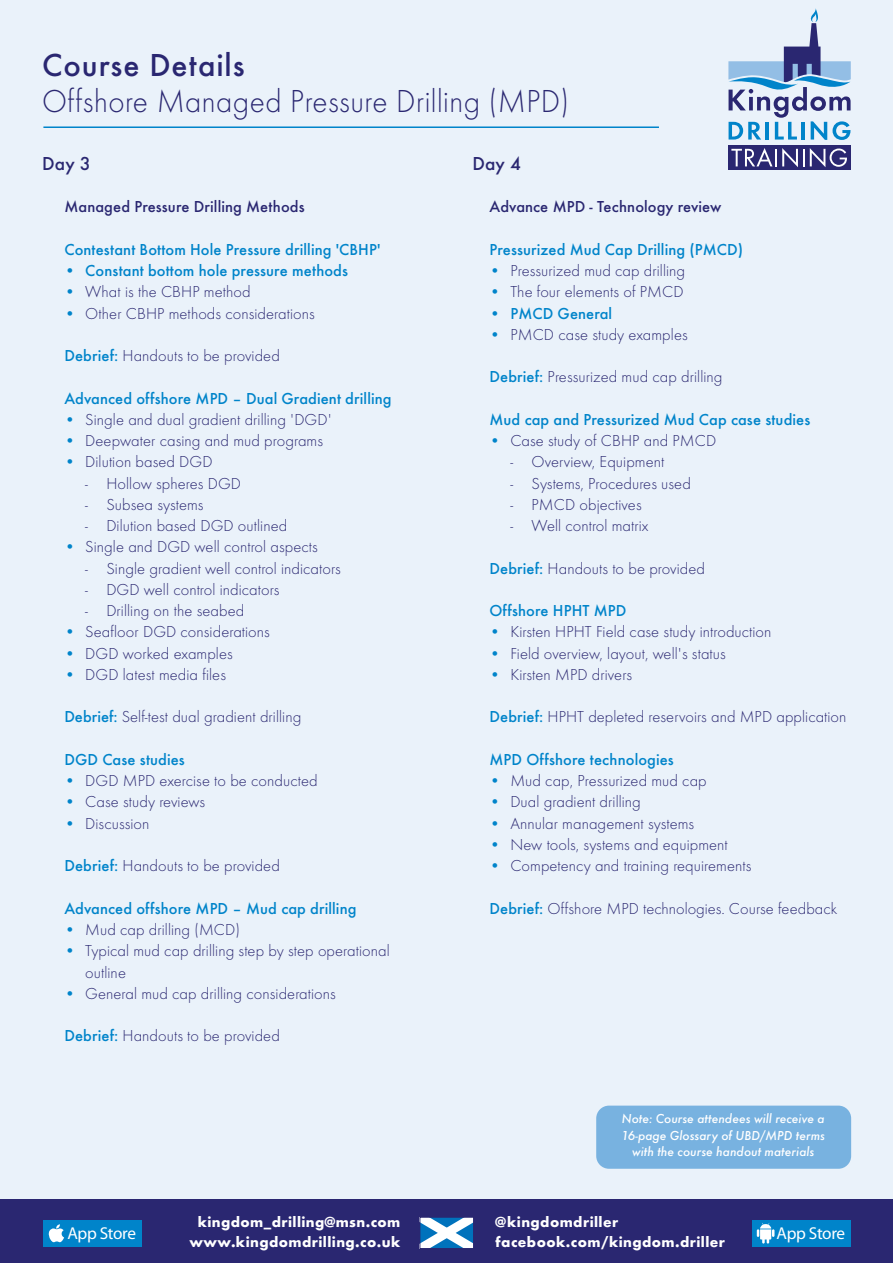
<style>
.page{position:relative;width:893px;height:1263px;background:#eaf2fa}
.page>*{position:absolute;margin:0;border:0;box-sizing:border-box;transform-origin:0 0}
.t1{font:300 33px "Futura T";letter-spacing:.015em;color:#2a2771;scale:.95 1}
.t2{font:500 33px "Futura T";letter-spacing:.025em;color:#2a2771}
.t3{font:500 19.5px "Futura T";letter-spacing:.01em;color:#2a2771}
.t4{font:17.25px "Myriad";letter-spacing:-.025em;color:#fff}
.t5{font:300 16.5px/21.3px "Futura T";letter-spacing:.005em;color:#2a2771}
.t6{font:500 16.5px "Futura T";letter-spacing:.005em;color:#0084ca}
.t7{font:500 16.5px "Futura T";letter-spacing:.005em;color:#2a2771}
.t8{font:700 15px/19.5px "Futura T";letter-spacing:.03em;color:#fff}
.t9{font:italic 500 13.5px/16.5px "Futura T";color:#fff;text-align:center}
.s1{font-weight:300}
.s2{color:#0084ca}
.s3{font-weight:500;color:#0084ca}
</style>
<div class="page">
<div style="left:0;top:1199px;width:893px;height:64px;background:#2a2771"></div>
<svg style="left:422px;top:1219px;width:50px;height:28px"></svg>
<div style="left:420px;top:1217px;width:54px;height:32px;border:1px solid #2a2771"></div>
<div style="left:752px;top:1220px;width:99px;height:26px;background:#0084ca"></div>
<svg style="left:757px;top:1223px;width:17px;height:20px"></svg>
<div style="left:43px;top:1220px;width:99px;height:27px;background:#0084ca"></div>
<svg style="left:49px;top:1224px;width:15px;height:18px"></svg>
<div style="left:728px;top:145px;width:123px;height:25px;background:#2a2771"></div>
<svg style="left:731px;top:148px;width:116px;height:19px"></svg>
<svg style="left:728px;top:8px;width:123px;height:132px"></svg>
<div style="left:596px;top:1105px;width:255px;height:64px;background:#78b2e0;border-radius:13px"></div>
<hr style="left:43px;top:126px;width:616px;height:2px;background:#0084ca">
<h1 class="t2" style="left:42px;top:45px;width:204px">Course Details</h1>
<h1 class="t1" style="left:42px;top:81px;width:556px">Offshore Managed Pressure Drilling (MPD)</h1>
<p class="t3" style="left:42px;top:152px;width:50px">Day 3</p>
<p class="t3" style="left:472px;top:152px;width:50px">Day 4</p>
<p class="t7" style="left:64px;top:197px;width:242px">Managed Pressure Drilling Methods</p>
<p class="t6" style="left:64px;top:240px;width:318px">Contestant Bottom Hole Pressure drilling 'CBHP'</p>
<p class="t6" style="left:64px;top:261px;width:285px"><span class="s1">•</span> Constant bottom hole pressure methods</p>
<p class="t5" style="left:64px;top:281px;width:188px"><span class="s2">•</span> What is the CBHP method</p>
<p class="t5" style="left:64px;top:302px;width:252px"><span class="s2">•</span> Other CBHP methods considerations</p>
<p class="t5" style="left:64px;top:345px;width:217px"><span class="s3">Debrief:</span> Handouts to be provided</p>
<p class="t6" style="left:64px;top:388px;width:329px">Advanced offshore MPD – Dual Gradient drilling</p>
<p class="t5" style="left:64px;top:409px;width:269px"><span class="s2">•</span> Single and dual gradient drilling 'DGD'</p>
<p class="t5" style="left:64px;top:430px;width:260px"><span class="s2">•</span> Deepwater casing and mud programs</p>
<p class="t5" style="left:64px;top:451px;width:150px"><span class="s2">•</span> Dilution based DGD</p>
<p class="t5" style="left:85px;top:472px;width:157px">- Hollow spheres DGD</p>
<p class="t5" style="left:85px;top:494px;width:120px">- Subsea systems</p>
<p class="t5" style="left:85px;top:515px;width:203px">- Dilution based DGD outlined</p>
<p class="t5" style="left:64px;top:536px;width:255px"><span class="s2">•</span> Single and DGD well control aspects</p>
<p class="t5" style="left:85px;top:557px;width:257px">- Single gradient well control indicators</p>
<p class="t5" style="left:85px;top:579px;width:196px">- DGD well control indicators</p>
<p class="t5" style="left:85px;top:600px;width:161px">- Drilling on the seabed</p>
<p class="t5" style="left:64px;top:621px;width:207px"><span class="s2">•</span> Seafloor DGD considerations</p>
<p class="t5" style="left:64px;top:642px;width:170px"><span class="s2">•</span> DGD worked examples</p>
<p class="t5" style="left:64px;top:664px;width:163px"><span class="s2">•</span> DGD latest media files</p>
<p class="t5" style="left:64px;top:706px;width:238px"><span class="s3">Debrief:</span> Self-test dual gradient drilling</p>
<p class="t6" style="left:64px;top:750px;width:122px">DGD Case studies</p>
<p class="t5" style="left:64px;top:770px;width:255px"><span class="s2">•</span> DGD MPD exercise to be conducted</p>
<p class="t5" style="left:64px;top:791px;width:142px"><span class="s2">•</span> Case study reviews</p>
<p class="t5" style="left:64px;top:812px;width:87px"><span class="s2">•</span> Discussion</p>
<p class="t5" style="left:64px;top:855px;width:217px"><span class="s3">Debrief:</span> Handouts to be provided</p>
<p class="t6" style="left:64px;top:899px;width:294px">Advanced offshore MPD – Mud cap drilling</p>
<p class="t5" style="left:64px;top:919px;width:177px"><span class="s2">•</span> Mud cap drilling (MCD)</p>
<p class="t5" style="left:85px;top:940px;width:306px;text-indent:-21px"><span class="s2">•</span> Typical mud cap drilling step by step operational outline</p>
<p class="t5" style="left:64px;top:982px;width:273px"><span class="s2">•</span> General mud cap drilling considerations</p>
<p class="t5" style="left:64px;top:1025px;width:217px"><span class="s3">Debrief:</span> Handouts to be provided</p>
<p class="t7" style="left:489px;top:197px;width:233px">Advance MPD - Technology review</p>
<p class="t6" style="left:489px;top:240px;width:255px">Pressurized Mud Cap Drilling (PMCD)</p>
<p class="t5" style="left:489px;top:260px;width:197px"><span class="s2">•</span> Pressurized mud cap drilling</p>
<p class="t5" style="left:489px;top:281px;width:196px"><span class="s2">•</span> The four elements of PMCD</p>
<p class="t6" style="left:489px;top:303px;width:124px"><span class="s1">•</span> PMCD General</p>
<p class="t5" style="left:489px;top:323px;width:200px"><span class="s2">•</span> PMCD case study examples</p>
<p class="t5" style="left:489px;top:366px;width:234px"><span class="s3">Debrief:</span> Pressurized mud cap drilling</p>
<p class="t6" style="left:489px;top:410px;width:322px">Mud cap and Pressurized Mud Cap case studies</p>
<p class="t5" style="left:489px;top:430px;width:228px"><span class="s2">•</span> Case study of CBHP and PMCD</p>
<p class="t5" style="left:510px;top:451px;width:155px">- Overview, Equipment</p>
<p class="t5" style="left:510px;top:472px;width:182px">- Systems, Procedures used</p>
<p class="t5" style="left:510px;top:494px;width:133px">- PMCD objectives</p>
<p class="t5" style="left:510px;top:515px;width:140px">- Well control matrix</p>
<p class="t5" style="left:489px;top:557px;width:217px"><span class="s3">Debrief:</span> Handouts to be provided</p>
<p class="t6" style="left:489px;top:601px;width:138px">Offshore HPHT MPD</p>
<p class="t5" style="left:489px;top:621px;width:284px"><span class="s2">•</span> Kirsten HPHT Field case study introduction</p>
<p class="t5" style="left:489px;top:642px;width:238px"><span class="s2">•</span> Field overview, layout, well's status</p>
<p class="t5" style="left:489px;top:664px;width:144px"><span class="s2">•</span> Kirsten MPD drivers</p>
<p class="t5" style="left:489px;top:706px;width:358px"><span class="s3">Debrief:</span> HPHT depleted reservoirs and MPD application</p>
<p class="t6" style="left:489px;top:750px;width:186px">MPD Offshore technologies</p>
<p class="t5" style="left:489px;top:770px;width:219px"><span class="s2">•</span> Mud cap, Pressurized mud cap</p>
<p class="t5" style="left:489px;top:791px;width:153px"><span class="s2">•</span> Dual gradient drilling</p>
<p class="t5" style="left:489px;top:812px;width:206px"><span class="s2">•</span> Annular management systems</p>
<p class="t5" style="left:489px;top:834px;width:240px"><span class="s2">•</span> New tools, systems and equipment</p>
<p class="t5" style="left:489px;top:855px;width:263px"><span class="s2">•</span> Competency and training requirements</p>
<p class="t5" style="left:489px;top:897px;width:349px"><span class="s3">Debrief:</span> Offshore MPD technologies. Course feedback</p>
<p class="t9" style="left:621px;top:1110px;width:205px">Note: Course attendees will receive a<br>16-page Glossary of UBD/MPD terms with the course handout materials</p>
<p class="t8" style="left:190px;top:1212px;width:212px;text-align:center">kingdom_drilling@msn.com www.kingdomdrilling.co.uk</p>
<p class="t8" style="left:495px;top:1212px;width:231px">@kingdomdriller facebook.com/kingdom.driller</p>
<p class="t4" style="left:67px;top:1224px;width:70px">App Store</p>
<p class="t4" style="left:777px;top:1224px;width:70px">App Store</p>
</div>
